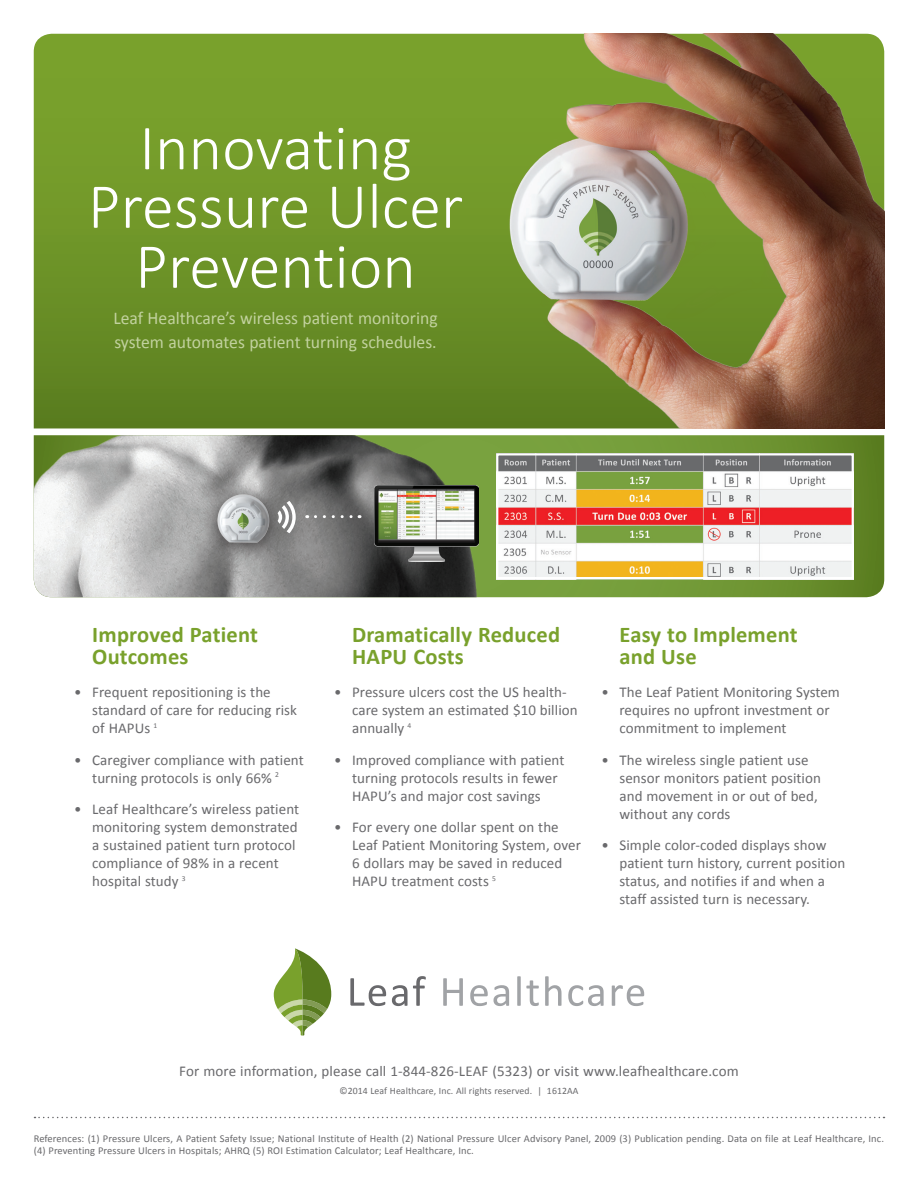
<style>
.page{position:relative;width:918px;height:1188px;background:#fff}
.page>*{position:absolute;margin:0;border:0;box-sizing:border-box;transform-origin:0 0}
.t1{font:300 64.5px/59.2px "Calibri";color:#fff;text-align:center}
.SB_Subhead{font:700 22.5px/22.5px "Calibri";letter-spacing:.01em;color:#79a12c}
.t2{font:18px/24px "Calibri";color:#c2d29f}
.t3{font:15px/18px "Calibri";letter-spacing:.005em;color:#69696c}
.SB_Reference_Text{font:10.5px/12px "Calibri";letter-spacing:.01em;color:#69696c}
.t4{font:9.75px "Calibri";letter-spacing:.01em;color:#69696c}
</style>
<div class="page">
<svg style="left:34px;top:34px;width:298px;height:394px;background:#6d9427"></svg>
<img style="left:332px;top:34px;width:552px;height:394px">
<svg style="left:567px;top:435px;width:317px;height:162px;background:#6c9133"></svg>
<img style="left:34px;top:435px;width:533px;height:162px">
<div style="left:203px;top:484px;width:81px;height:78px;background:#231f20;opacity:.7"></div>
<img style="left:207px;top:488px;width:72px;height:59px">
<svg style="left:315px;top:515px;width:45px;height:3px"></svg>
<svg style="left:278px;top:501px;width:18px;height:32px"></svg>
<img style="left:499px;top:456px;width:352px;height:120px">
<div style="left:496px;top:453px;width:358px;height:126px;border:2px solid #fff"></div>
<svg style="left:443px;top:976px;width:201px;height:30px"></svg>
<svg style="left:350px;top:976px;width:76px;height:30px"></svg>
<svg style="left:274px;top:948px;width:57px;height:88px"></svg>
<svg style="left:34px;top:1117px;width:851px;height:1px"></svg>
<img style="left:375px;top:486px;width:103px;height:75px">
<div style="left:377px;top:487px;width:97px;height:55px;background:#231f20;opacity:.35"></div>
<p class="t1" style="left:88px;top:115px;width:377px">Innovating<br>Pressure Ulcer<br>Prevention</p>
<p class="t2" style="left:113px;top:306px;width:326px">Leaf Healthcare’s wireless patient monitoring system automates patient turning schedules.</p>
<p class="SB_Subhead" style="left:92px;top:623px;width:167px">Improved Patient<br>Outcomes</p>
<p class="t3" style="left:92px;top:683px;width:206px;text-indent:-18px">• Frequent repositioning is the standard of care for reducing risk of HAPUs <sup>1</sup></p>
<p class="t3" style="left:74px;top:751px;width:231px;text-align:center">• Caregiver compliance with patient turning protocols is only 66% <sup>2</sup></p>
<p class="t3" style="left:92px;top:800px;width:208px;text-indent:-18px">• Leaf Healthcare’s wireless patient monitoring system demonstrated a sustained patient turn protocol compliance of 98% in a recent hospital study <sup>3</sup></p>
<p class="SB_Subhead" style="left:352px;top:623px;width:209px">Dramatically Reduced<br>HAPU Costs</p>
<p class="t3" style="left:352px;top:683px;width:227px;text-indent:-18px">• Pressure ulcers cost the US health&shy;care system an estimated $10 billion annually <sup>4</sup></p>
<p class="t3" style="left:352px;top:751px;width:214px;text-indent:-18px">• Improved compliance with patient turning protocols results in fewer<br>HAPU’s and major cost savings</p>
<p class="t3" style="left:352px;top:818px;width:230px;text-indent:-18px">• For every one dollar spent on the<br>Leaf Patient Monitoring System, over<br>6 dollars may be saved in reduced<br>HAPU treatment costs <sup>5</sup></p>
<p class="SB_Subhead" style="left:620px;top:623px;width:180px">Easy to Implement and Use</p>
<p class="t3" style="left:620px;top:683px;width:222px;text-indent:-18px">• The Leaf Patient Monitoring System requires no upfront investment or commitment to implement</p>
<p class="t3" style="left:620px;top:751px;width:203px;text-indent:-18px">• The wireless single patient use sensor monitors patient position and movement in or out of bed, without any cords</p>
<p class="t3" style="left:620px;top:836px;width:227px;text-indent:-18px">• Simple color-coded displays show patient turn history, current position status, and notifies if and when a staff assisted turn is necessary.</p>
<p class="t3" style="left:179px;top:1062px;width:561px">For more information, please call 1-844-826-LEAF (5323) or visit www.leafhealthcare.com</p>
<p class="t4" style="left:339px;top:1085px;width:241px">©2014 Leaf Healthcare, Inc. All rights reserved. | 1612AA</p>
<p class="SB_Reference_Text" style="left:34px;top:1133px;width:852px">References: (1) Pressure Ulcers, A Patient Safety Issue; National Institute of Health (2) National Pressure Ulcer Advisory Panel, 2009 (3) Publication pending. Data on file at Leaf Healthcare, Inc. (4) Preventing Pressure Ulcers in Hospitals; AHRQ (5) ROI Estimation Calculator; Leaf Healthcare, Inc.</p>
</div>
